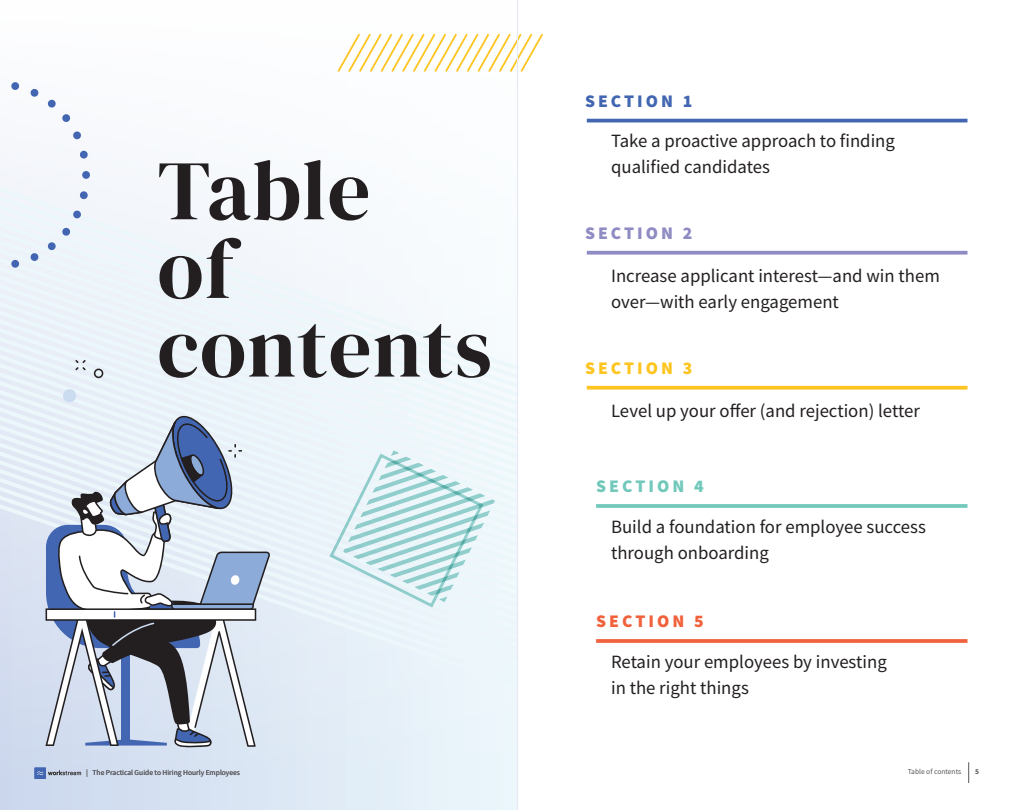
<style>
.page{position:relative;width:1035px;height:810px;background:#fff}
.page>*{position:absolute;margin:0;border:0;box-sizing:border-box;transform-origin:0 0}
.t1{font:84.62px/78.6px "DM Serif Display";letter-spacing:.015em;color:#231f20}
.t2{font:18.75px/26.2px "Source Sans Pro";color:#231f20}
.t3{font:900 17.75px "Source Sans Pro";letter-spacing:.17em;color:#4266b1}
.t4{font:900 17.75px "Source Sans Pro";letter-spacing:.17em;color:#8f8bc3}
.t5{font:900 17.75px "Source Sans Pro";letter-spacing:.17em;color:#fec521}
.t6{font:900 17.75px "Source Sans Pro";letter-spacing:.17em;color:#72c9bb}
.t7{font:900 17.75px "Source Sans Pro";letter-spacing:.17em;color:#f1623c}
.t8{font:7.5px "Source Sans Pro";color:#57585a}
.t9{font:700 7.5px "Source Sans Pro";color:#57585a}
</style>
<div class="page">
<svg style="left:0;top:33px;width:517px;height:777px"></svg>
<div style="left:0;top:183px;width:517px;height:9px;background:#f6f9fc"></div>
<div style="left:0;top:192px;width:517px;height:9px;background:#f5f8fc"></div>
<div style="left:0;top:201px;width:517px;height:9px;background:#f5f8fc"></div>
<div style="left:0;top:210px;width:517px;height:9px;background:#f5f8fb"></div>
<div style="left:0;top:219px;width:517px;height:8px;background:#f4f7fb"></div>
<div style="left:0;top:227px;width:517px;height:9px;background:#f4f7fb"></div>
<div style="left:0;top:236px;width:517px;height:9px;background:#f3f7fb"></div>
<div style="left:0;top:245px;width:517px;height:9px;background:#f3f7fb"></div>
<div style="left:0;top:254px;width:517px;height:9px;background:#f3f7fb"></div>
<div style="left:0;top:263px;width:517px;height:8px;background:#f2f7fb"></div>
<div style="left:0;top:271px;width:517px;height:9px;background:#f2f7fb"></div>
<div style="left:0;top:280px;width:517px;height:9px;background:#f0f7fb"></div>
<div style="left:0;top:289px;width:517px;height:9px;background:#eff7fb"></div>
<div style="left:0;top:298px;width:517px;height:9px;background:#eef7fb"></div>
<div style="left:0;top:307px;width:517px;height:8px;background:#eef7fb"></div>
<svg style="left:0;top:315px;width:517px;height:9px;fill:#edf7fb"></svg>
<svg style="left:0;top:324px;width:517px;height:9px;fill:#ecf7fb"></svg>
<svg style="left:0;top:333px;width:517px;height:9px;fill:#ecf7fb"></svg>
<svg style="left:0;top:342px;width:517px;height:9px;fill:#ecf7fb"></svg>
<svg style="left:0;top:351px;width:517px;height:8px;fill:#ecf7fb"></svg>
<svg style="left:0;top:359px;width:517px;height:9px;fill:#ecf7fb"></svg>
<svg style="left:0;top:368px;width:517px;height:9px;fill:#ecf7fb"></svg>
<svg style="left:0;top:377px;width:517px;height:9px;fill:#ecf6fb"></svg>
<svg style="left:0;top:386px;width:517px;height:9px;fill:#ecf6fb"></svg>
<svg style="left:0;top:395px;width:517px;height:9px;fill:#ecf6fa"></svg>
<svg style="left:0;top:404px;width:517px;height:8px;fill:#ecf6fa"></svg>
<svg style="left:0;top:412px;width:517px;height:9px;fill:#ecf7fb"></svg>
<svg style="left:0;top:421px;width:517px;height:9px;fill:#ecf7fb"></svg>
<svg style="left:0;top:430px;width:517px;height:9px;fill:#ecf7fb"></svg>
<svg style="left:0;top:439px;width:517px;height:9px;fill:#ecf7fb"></svg>
<svg style="left:0;top:500px;width:517px;height:187px;fill:#e7f0f8"></svg>
<svg style="left:45px;top:412px;width:225px;height:336px"></svg>
<svg style="left:75px;top:360px;width:11px;height:10px"></svg>
<svg style="left:94px;top:369px;width:9px;height:9px"></svg>
<div style="left:63px;top:389px;width:13px;height:13px;background:#ccdcf0;border-radius:50%"></div>
<hr style="left:587px;top:119px;width:381px;height:3px;background:#4266b1">
<svg style="left:587px;top:251px;width:381px;height:4px;fill:#8f8bc3"></svg>
<svg style="left:587px;top:386px;width:381px;height:4px;fill:#fec521"></svg>
<svg style="left:596px;top:504px;width:372px;height:4px"></svg>
<svg style="left:596px;top:639px;width:372px;height:4px"></svg>
<svg style="left:328px;top:450px;width:168px;height:159px"></svg>
<svg style="left:337px;top:34px;width:206px;height:38px"></svg>
<svg style="left:11px;top:260px;width:9px;height:8px"></svg>
<svg style="left:30px;top:253px;width:9px;height:9px"></svg>
<svg style="left:47px;top:242px;width:9px;height:9px"></svg>
<svg style="left:62px;top:227px;width:9px;height:9px"></svg>
<svg style="left:73px;top:210px;width:9px;height:9px"></svg>
<svg style="left:80px;top:191px;width:8px;height:9px"></svg>
<div style="left:82px;top:171px;width:8px;height:8px;background:#4266b1;border-radius:50%"></div>
<svg style="left:80px;top:150px;width:8px;height:9px"></svg>
<svg style="left:73px;top:131px;width:9px;height:9px"></svg>
<svg style="left:62px;top:114px;width:9px;height:8px"></svg>
<svg style="left:47px;top:99px;width:9px;height:9px"></svg>
<svg style="left:30px;top:88px;width:9px;height:9px"></svg>
<svg style="left:11px;top:82px;width:9px;height:8px"></svg>
<svg style="left:968px;top:762px;width:1px;height:21px"></svg>
<svg style="left:34px;top:768px;width:47px;height:11px"></svg>
<hr style="left:517px;top:0;width:1px;height:810px;background:#e7e9f4">
<p class="t1" style="left:158px;top:152px;width:336px">Table<br>of contents</p>
<p class="t3" style="left:585px;top:89px;width:109px">SECTION 1</p>
<p class="t2" style="left:611px;top:128px;width:285px">Take a proactive approach to finding qualified candidates</p>
<p class="t4" style="left:585px;top:222px;width:109px">SECTION 2</p>
<p class="t2" style="left:611px;top:263px;width:330px">Increase applicant interest—and win them over—with early engagement</p>
<p class="t5" style="left:585px;top:357px;width:109px">SECTION 3</p>
<p class="t2" style="left:611px;top:398px;width:310px">Level up your offer (and rejection) letter</p>
<p class="t6" style="left:596px;top:475px;width:109px">SECTION 4</p>
<p class="t2" style="left:611px;top:513px;width:316px">Build a foundation for employee success through onboarding</p>
<p class="t7" style="left:596px;top:610px;width:109px">SECTION 5</p>
<p class="t2" style="left:611px;top:648px;width:277px">Retain your employees by investing in the right things</p>
<p class="t8" style="left:86px;top:768px;width:155px">| The Practical Guide to Hiring Hourly Employees</p>
<p class="t8" style="left:908px;top:767px;width:55px">Table of contents</p>
<p class="t9" style="left:975px;top:767px;width:5px">5</p>
</div>
